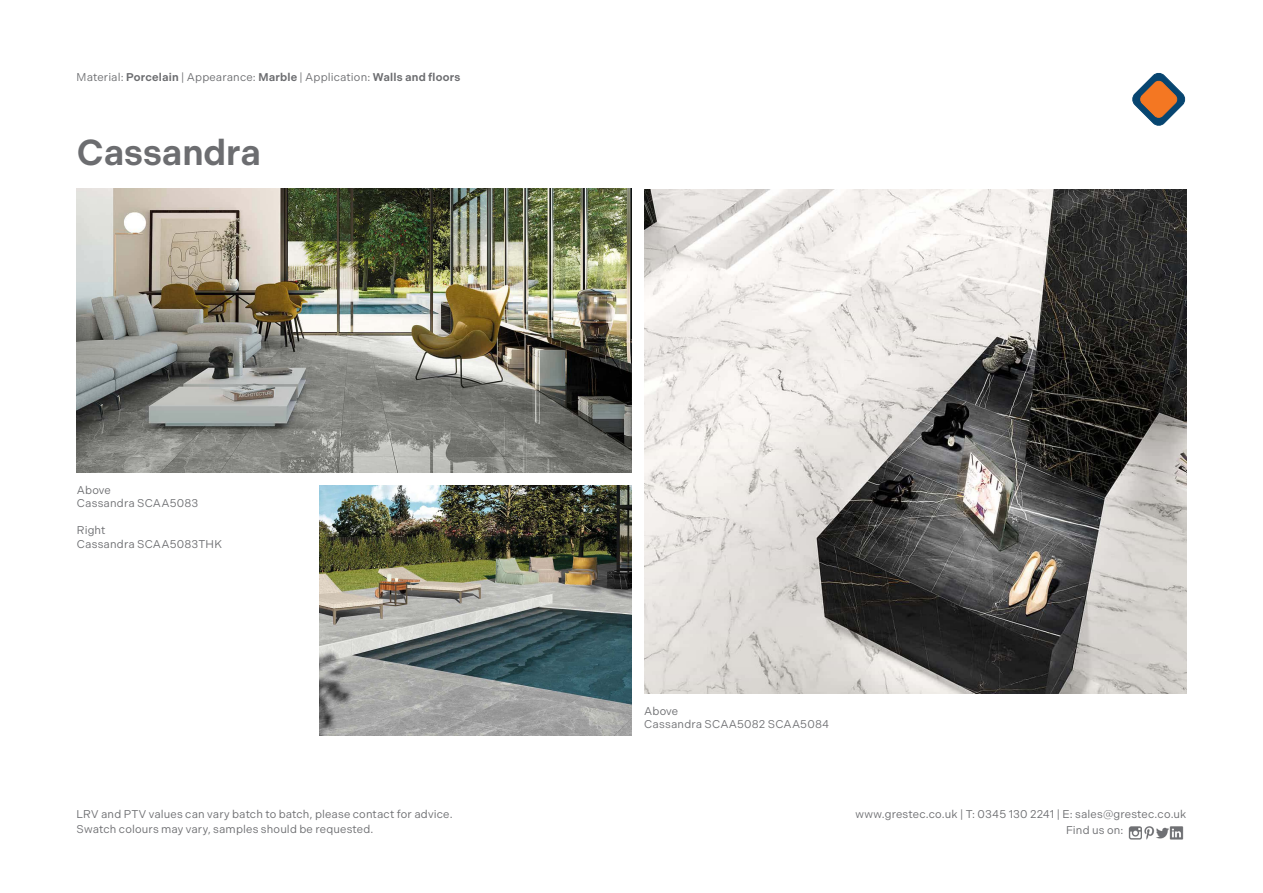
<style>
.page{position:relative;width:1263px;height:893px;background:#fff}
.page>*{position:absolute;margin:0;border:0;box-sizing:border-box;transform-origin:0 0}
.t1{font:600 36px "Indivisible";letter-spacing:-.005em;color:#6c6d70}
.t2{font:11.25px/13.5px "Indivisible";letter-spacing:.015em;color:#6c6d70}
.t3{font:11.25px "Indivisible";letter-spacing:.015em;color:#6f7073}
.s1{font-weight:600}
</style>
<div class="page">
<img style="left:77px;top:188px;width:554px;height:284px">
<img style="left:319px;top:485px;width:312px;height:251px">
<img style="left:644px;top:189px;width:542px;height:504px">
<svg style="left:1132px;top:73px;width:54px;height:53px"></svg>
<img style="left:1128px;top:826px;width:55px;height:13px">
<p class="t2" style="left:77px;top:70px;width:385px">Material: <span class="s1">Porcelain</span> | Appearance: <span class="s1">Marble</span> | Application: <span class="s1">Walls and floors</span></p>
<p class="t1" style="left:77px;top:132px;width:186px">Cassandra</p>
<p class="t2" style="left:77px;top:483px;width:36px">Above</p>
<p class="t3" style="left:77px;top:497px;width:123px">Cassandra SCAA5083</p>
<p class="t2" style="left:77px;top:524px;width:147px">Right<br>Cassandra SCAA5083THK</p>
<p class="t2" style="left:77px;top:807px;width:378px">LRV and PTV values can vary batch to batch, please contact for advice.</p>
<p class="t2" style="left:77px;top:822px;width:298px">Swatch colours may vary, samples should be requested.</p>
<p class="t2" style="left:644px;top:704px;width:36px">Above</p>
<p class="t3" style="left:644px;top:718px;width:186px">Cassandra SCAA5082 SCAA5084</p>
<p class="t2" style="left:855px;top:807px;width:332px">www.grestec.co.uk | T: 0345 130 2241 | E: sales@grestec.co.uk</p>
<p class="t2" style="left:1066px;top:824px;width:59px">Find us on:</p>
</div>
